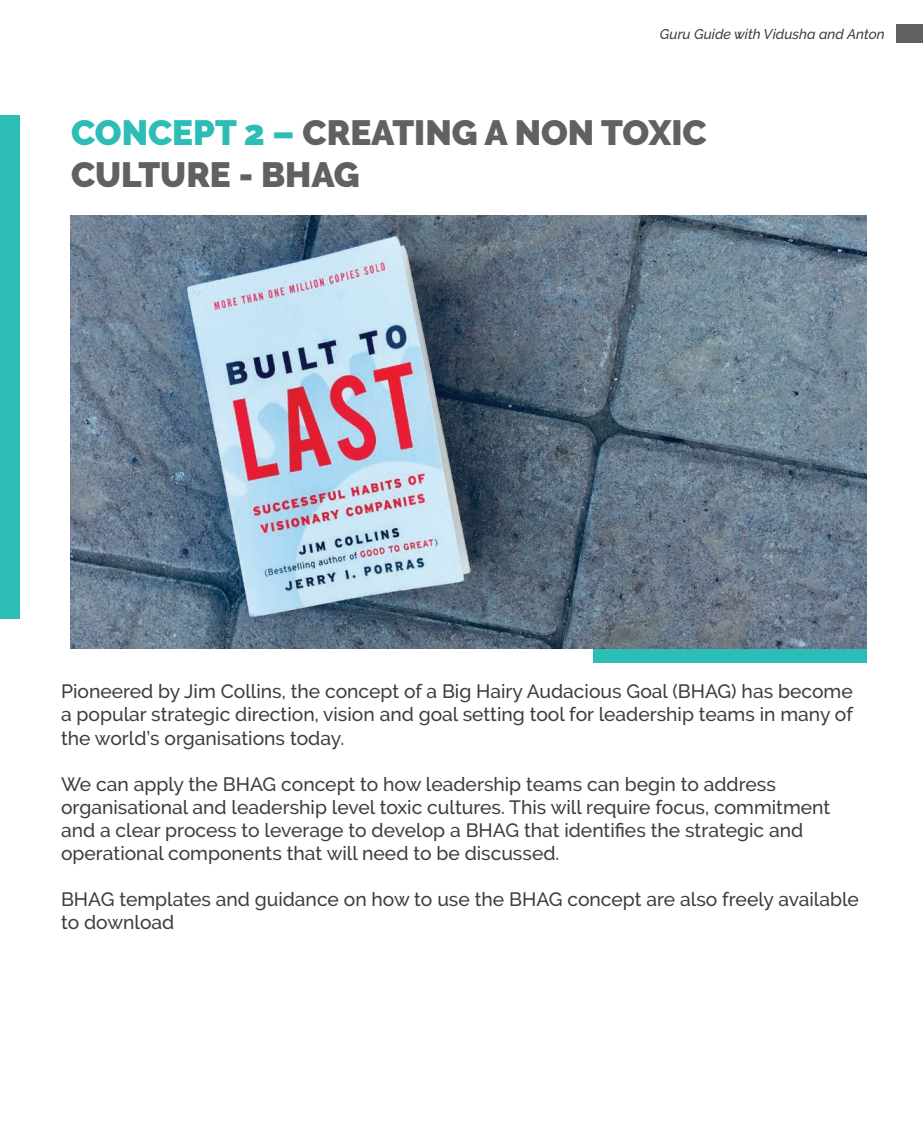
<style>
.page{position:relative;width:923px;height:1134px;background:#fff}
.page>*{position:absolute;margin:0;border:0;box-sizing:border-box;transform-origin:0 0}
.t1{font:900 35px/42px "Raleway";color:#606160}
.t2{font:500 19.25px/23.1px "Raleway";color:#3e3e3f}
.t3{font:italic 500 14px "Raleway";color:#3e3e3f}
.s1{color:#2bbdb6}
</style>
<div class="page">
<div style="left:593px;top:489px;width:273px;height:174px;background:#2bbdb6"></div>
<img style="left:71px;top:216px;width:795px;height:432px">
<div style="left:0;top:115px;width:19px;height:504px;background:#2bbdb6"></div>
<div style="left:895px;top:24px;width:27px;height:19px;background:#606160"></div>
<p class="t3" style="left:659px;top:26px;width:226px">Guru Guide with Vidusha and Anton</p>
<h1 class="t1" style="left:71px;top:112px;width:637px"><span class="s1">CONCEPT 2 –</span> CREATING A NON TOXIC<br>CULTURE - BHAG</h1>
<p class="t2" style="left:61px;top:680px;width:793px;text-align:justify">Pioneered by Jim Collins, the concept of a Big Hairy Audacious Goal (BHAG) has become a popular strategic direction, vision and goal setting tool for leadership teams in many of the world’s organisations today.</p>
<p class="t2" style="left:61px;top:772px;width:770px">We can apply the BHAG concept to how leadership teams can begin to address organisational and leadership level toxic cultures. This will require focus, commitment and a clear process to leverage to develop a BHAG that identifies the strategic and operational components that will need to be discussed.</p>
<p class="t2" style="left:61px;top:888px;width:799px">BHAG templates and guidance on how to use the BHAG concept are also freely available to download</p>
</div>
